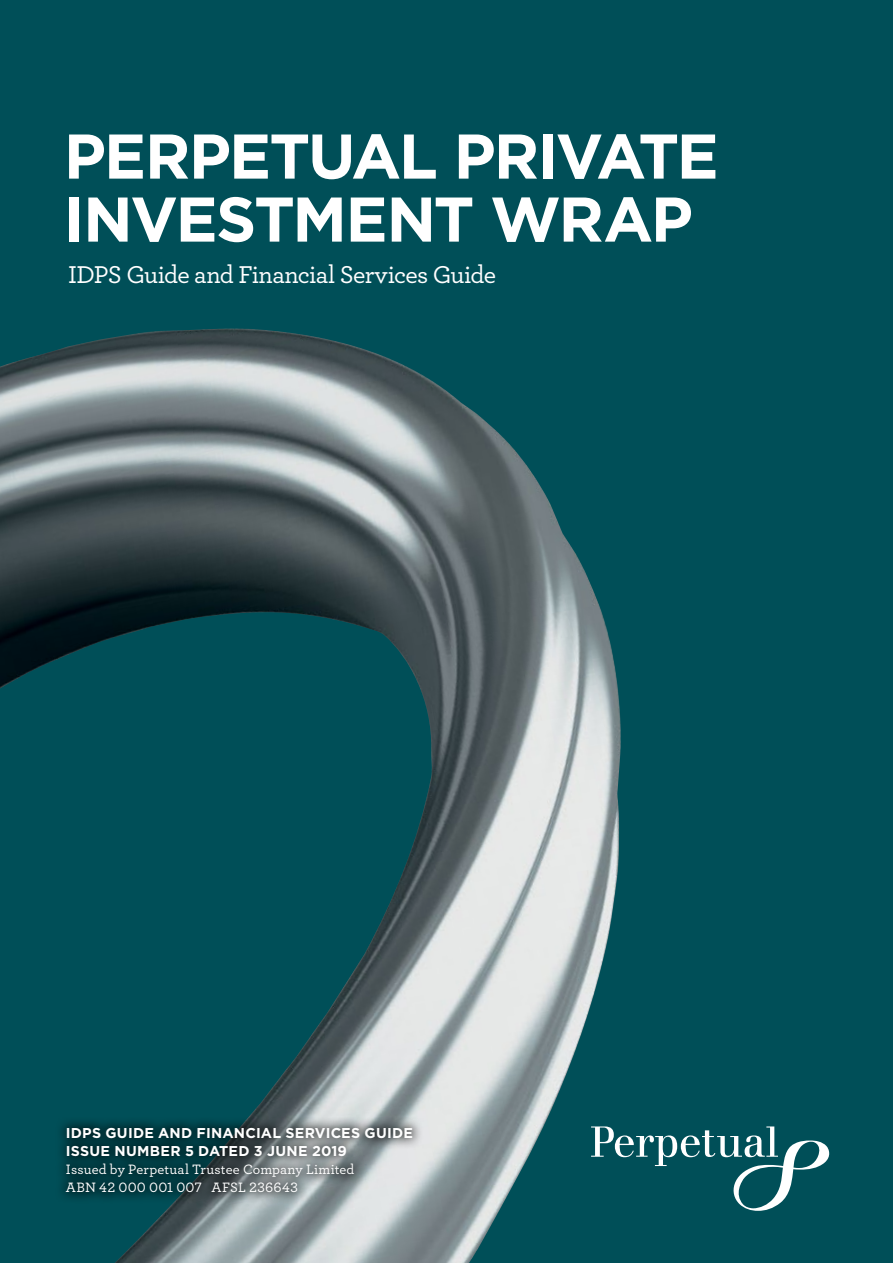
<style>
.page{position:relative;width:893px;height:1263px;background:#004f58}
.page>*{position:absolute;margin:0;border:0;box-sizing:border-box;transform-origin:0 0}
.t1{font:700 63px/63px "Gotham";letter-spacing:-.035em;color:#fff}
.t2{font:500 25.5px "Archer";letter-spacing:-.03em;color:#fff}
.t3{font:500 14.25px/18px "Archer";letter-spacing:.01em;color:#fff}
.t4{font:700 14.25px/18px "Gotham";letter-spacing:.015em;color:#fff}
</style>
<div class="page">
<img style="left:0;top:328px;width:621px;height:935px">
<svg style="left:55px;top:1116px;width:368px;height:87px;background:#49666a"></svg>
<svg style="left:591px;top:1126px;width:239px;height:85px"></svg>
<h1 class="t1" style="left:64px;top:123px;width:656px">PERPETUAL PRIVATE<br>INVESTMENT WRAP</h1>
<h2 class="t2" style="left:68px;top:256px;width:429px">IDPS Guide and Financial Services Guide</h2>
<p class="t4" style="left:66px;top:1124px;width:349px">IDPS GUIDE AND FINANCIAL SERVICES GUIDE<br>ISSUE NUMBER 5 DATED 3 JUNE 2019</p>
<p class="t3" style="left:66px;top:1160px;width:290px">Issued by Perpetual Trustee Company Limited<br>ABN 42 000 001 007 AFSL 236643</p>
</div>
